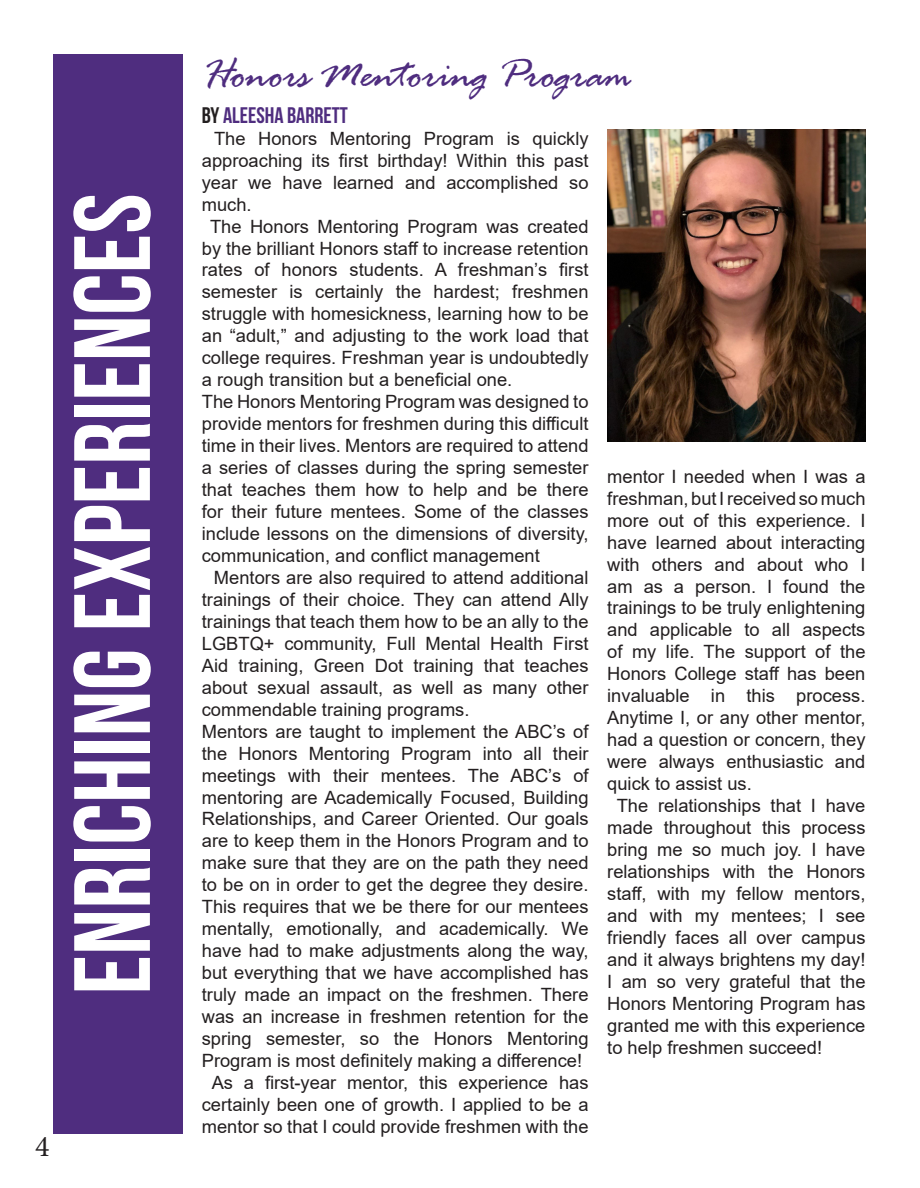
<style>
.page{position:relative;width:920px;height:1188px;background:#fff}
.page>*{position:absolute;margin:0;border:0;box-sizing:border-box;transform-origin:0 0}
.t1{font:108px "Bebas Neue";color:#fff}
.t2{font:italic 43.5px "Rage";letter-spacing:-.01em;color:#4f2d7f}
.t3{font:30px "Minion Pro";color:#231f20}
.t4{font:22.5px "Bebas Neue";color:#4f2d7f}
.t5{font:18.3px/21.9px "Arial";color:#231f20;text-align:justify}
.s1{color:#231f20}
</style>
<div class="page">
<div style="left:53px;top:54px;width:130px;height:1080px;background:#4f2d7f"></div>
<img style="left:607px;top:130px;width:258px;height:311px">
<p class="t1" style="left:53px;top:995px;width:803px;rotate:-90deg">ENRICHING EXPERIENCES</p>
<p class="t3" style="left:35px;top:1126px;width:16px">4</p>
<p class="t2" style="left:202px;top:51px;width:431px">Honors Mentoring Program</p>
<p class="t4" style="left:202px;top:103px;width:147px"><span class="s1">BY</span> ALEESHA BARRETT</p>
<p class="t5" style="left:202px;top:127px;width:388px;text-indent:12px">The Honors Mentoring Program is quickly approaching its first birthday! Within this past year we have learned and accomplished so much.</p>
<p class="t5" style="left:202px;top:215px;width:388px;text-indent:8px">The Honors Mentoring Program was created by the brilliant Honors staff to increase retention rates of honors students. A freshman’s first semester is certainly the hardest; freshmen struggle with homesickness, learning how to be an “adult,” and adjusting to the work load that college requires. Freshman year is undoubtedly a rough transition but a beneficial one.</p>
<p class="t5" style="left:202px;top:391px;width:388px">The Honors Mentoring Program was designed to provide mentors for freshmen during this difficult time in their lives. Mentors are required to attend a series of classes during the spring semester that teaches them how to help and be there for their future mentees. Some of the classes include lessons on the dimensions of diversity, communication, and conflict management</p>
<p class="t5" style="left:202px;top:566px;width:388px;text-indent:12px">Mentors are also required to attend additional trainings of their choice. They can attend Ally trainings that teach them how to be an ally to the LGBTQ+ community, Full Mental Health First Aid training, Green Dot training that teaches about sexual assault, as well as many other commendable training programs.</p>
<p class="t5" style="left:202px;top:720px;width:388px">Mentors are taught to implement the ABC’s of the Honors Mentoring Program into all their meetings with their mentees. The ABC’s of mentoring are Academically Focused, Building Relationships, and Career Oriented. Our goals are to keep them in the Honors Program and to make sure that they are on the path they need to be on in order to get the degree they desire.<br>This requires that we be there for our mentees mentally, emotionally, and academically. We have had to make adjustments along the way, but everything that we have accomplished has truly made an impact on the freshmen. There was an increase in freshmen retention for the spring semester, so the Honors Mentoring Program is most definitely making a difference!</p>
<p class="t5" style="left:202px;top:1072px;width:388px;text-align:center">As a first-year mentor, this experience has certainly been one of growth. I applied to be a mentor so that I could provide freshmen with the</p>
<p class="t5" style="left:607px;top:465px;width:260px">mentor I needed when I was a freshman, but I received so much more out of this experience. I have learned about interacting with others and about who I am as a person. I found the trainings to be truly enlightening and applicable to all aspects of my life. The support of the Honors College staff has been invaluable in this process.<br>Anytime I, or any other mentor, had a question or concern, they were always enthusiastic and quick to assist us.</p>
<p class="t5" style="left:607px;top:795px;width:259px;text-indent:9px">The relationships that I have made throughout this process bring me so much joy. I have relationships with the Honors staff, with my fellow mentors, and with my mentees; I see friendly faces all over campus and it always brightens my day!<br>I am so very grateful that the Honors Mentoring Program has granted me with this experience to help freshmen succeed!</p>
</div>
